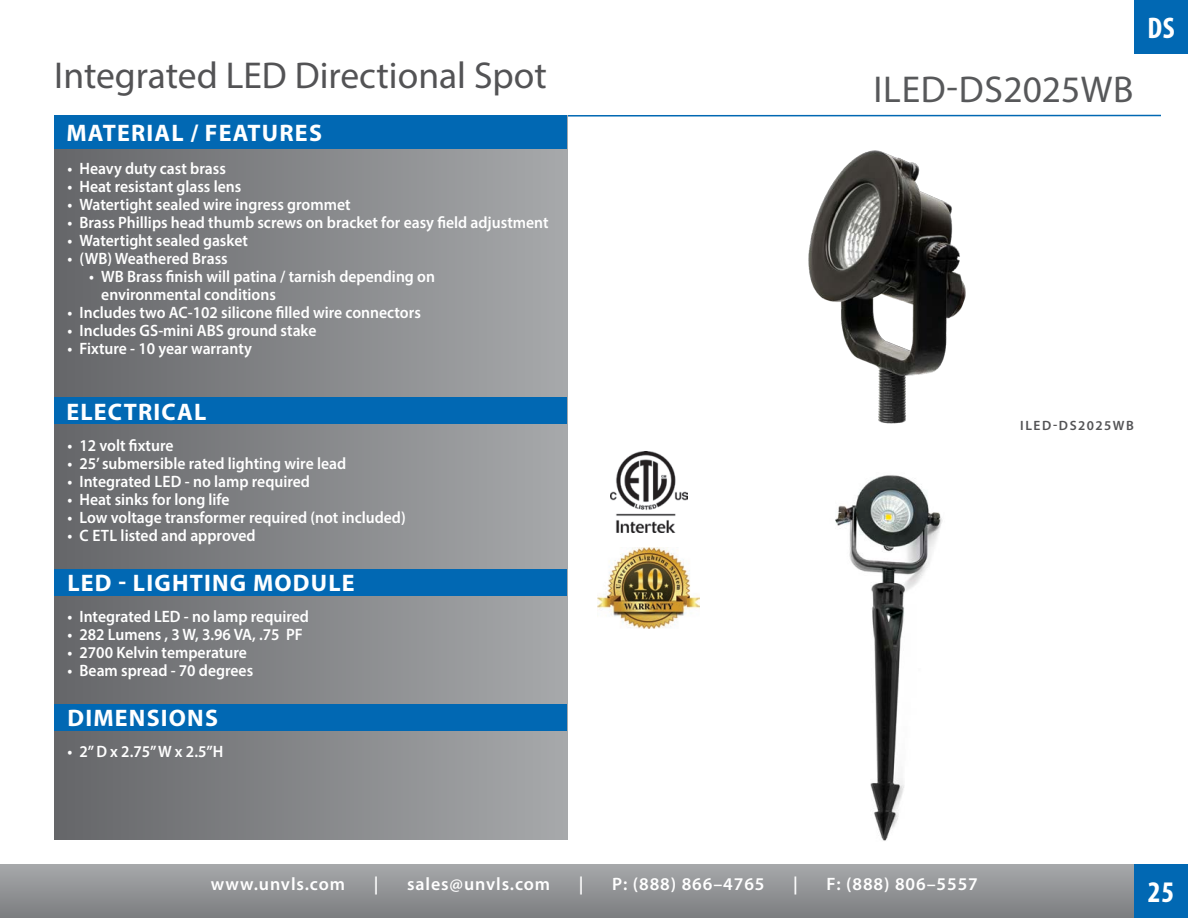
<style>
.page{position:relative;width:1188px;height:918px;background:#fff}
.page>*{position:absolute;margin:0;border:0;box-sizing:border-box;transform-origin:0 0}
.Product_Type{font:37.5px "Myriad Pro";color:#535355}
.Product_number_large{font:37.5px "Myriad Pro";letter-spacing:.015em;color:#57585a}
.Corners{font:700 condensed 30px "Myriad Pro";color:#fff}
.CAPS_header{font:700 24px "Myriad Pro";letter-spacing:.05em;color:#fff}
.t1{font:600 18px "Myriad Pro";letter-spacing:.05em;color:#fff}
.t2{font:600 16.5px/18px "Myriad Pro";color:#fff;scale:.95 1}
.product_code{font:600 13.5px "Myriad Pro";letter-spacing:.115em;color:#535355}
</style>
<div class="page">
<div style="left:0;top:864px;width:1188px;height:54px;background:linear-gradient(to bottom,#a7a9ab,#7d7e81)"></div>
<div style="left:1134px;top:0;width:54px;height:54px;background:#0168b3"></div>
<svg style="left:567px;top:114px;width:594px;height:4px"></svg>
<div style="left:54px;top:115px;width:513px;height:725px;background:linear-gradient(to right,#656669,#a7a9ab)"></div>
<div style="left:54px;top:569px;width:513px;height:27px;background:#0168b3"></div>
<div style="left:54px;top:115px;width:513px;height:34px;background:#0168b3"></div>
<div style="left:54px;top:397px;width:513px;height:27px;background:#0168b3"></div>
<img style="left:610px;top:452px;width:77px;height:81px">
<img style="left:598px;top:547px;width:101px;height:81px">
<img style="left:719px;top:114px;width:340px;height:310px">
<img style="left:835px;top:475px;width:108px;height:366px">
<div style="left:54px;top:704px;width:513px;height:27px;background:#0168b3"></div>
<div style="left:1134px;top:864px;width:54px;height:54px;background:#0168b3"></div>
<p class="Product_Type" style="left:54px;top:53px;width:494px">Integrated LED Directional Spot</p>
<p class="CAPS_header" style="left:66px;top:117px;width:257px">MATERIAL / FEATURES</p>
<p class="t2" style="left:68px;top:159px;width:168px">• Heavy duty cast brass</p>
<p class="t2" style="left:68px;top:177px;width:185px">• Heat resistant glass lens</p>
<p class="t2" style="left:68px;top:195px;width:300px">• Watertight sealed wire ingress grommet</p>
<p class="t2" style="left:68px;top:213px;width:508px">• Brass Phillips head thumb screws on bracket for easy field adjustment</p>
<p class="t2" style="left:68px;top:231px;width:191px">• Watertight sealed gasket</p>
<p class="t2" style="left:68px;top:249px;width:170px">• (WB) Weathered Brass</p>
<p class="t2" style="left:101px;top:267px;width:353px;text-indent:-12px">• WB Brass finish will patina / tarnish depending on environmental conditions</p>
<p class="t2" style="left:68px;top:303px;width:374px">• Includes two AC-102 silicone filled wire connectors</p>
<p class="t2" style="left:68px;top:321px;width:264px">• Includes GS-mini ABS ground stake</p>
<p class="t2" style="left:68px;top:339px;width:196px">• Fixture - 10 year warranty</p>
<p class="CAPS_header" style="left:66px;top:396px;width:142px">ELECTRICAL</p>
<p class="t2" style="left:68px;top:436px;width:113px">• 12 volt fixture</p>
<p class="t2" style="left:68px;top:454px;width:295px">• 25’ submersible rated lighting wire lead</p>
<p class="t2" style="left:68px;top:472px;width:257px">• Integrated LED - no lamp required</p>
<p class="t2" style="left:68px;top:490px;width:172px">• Heat sinks for long life</p>
<p class="t2" style="left:68px;top:508px;width:358px">• Low voltage transformer required (not included)</p>
<p class="t2" style="left:68px;top:526px;width:200px">• C ETL listed and approved</p>
<p class="CAPS_header" style="left:67px;top:568px;width:289px">LED - LIGHTING MODULE</p>
<p class="t2" style="left:68px;top:607px;width:256px">• Integrated LED - no lamp required</p>
<p class="t2" style="left:68px;top:625px;width:249px">• 282 Lumens , 3 W, 3.96 VA, .75 PF</p>
<p class="t2" style="left:68px;top:643px;width:190px">• 2700 Kelvin temperature</p>
<p class="t2" style="left:68px;top:661px;width:197px">• Beam spread - 70 degrees</p>
<p class="CAPS_header" style="left:67px;top:703px;width:152px">DIMENSIONS</p>
<p class="t2" style="left:68px;top:742px;width:166px">• 2” D x 2.75” W x 2.5”H</p>
<p class="Product_number_large" style="left:874px;top:66px;width:262px">ILED-DS2025WB</p>
<p class="Corners" style="left:1147px;top:10px;width:29px">DS</p>
<p class="product_code" style="left:1020px;top:417px;width:115px">ILED-DS2025WB</p>
<p class="t1" style="left:211px;top:873px;width:136px">www.unvls.com</p>
<p class="t1" style="left:374px;top:873px;width:6px">|</p>
<p class="t1" style="left:407px;top:873px;width:145px">sales@unvls.com</p>
<p class="t1" style="left:579px;top:873px;width:6px">|</p>
<p class="t1" style="left:612px;top:873px;width:154px">P: (888) 866–4765</p>
<p class="t1" style="left:793px;top:873px;width:6px">|</p>
<p class="t1" style="left:827px;top:873px;width:153px">F: (888) 806–5557</p>
<p class="Corners" style="left:1148px;top:874px;width:28px">25</p>
</div>
